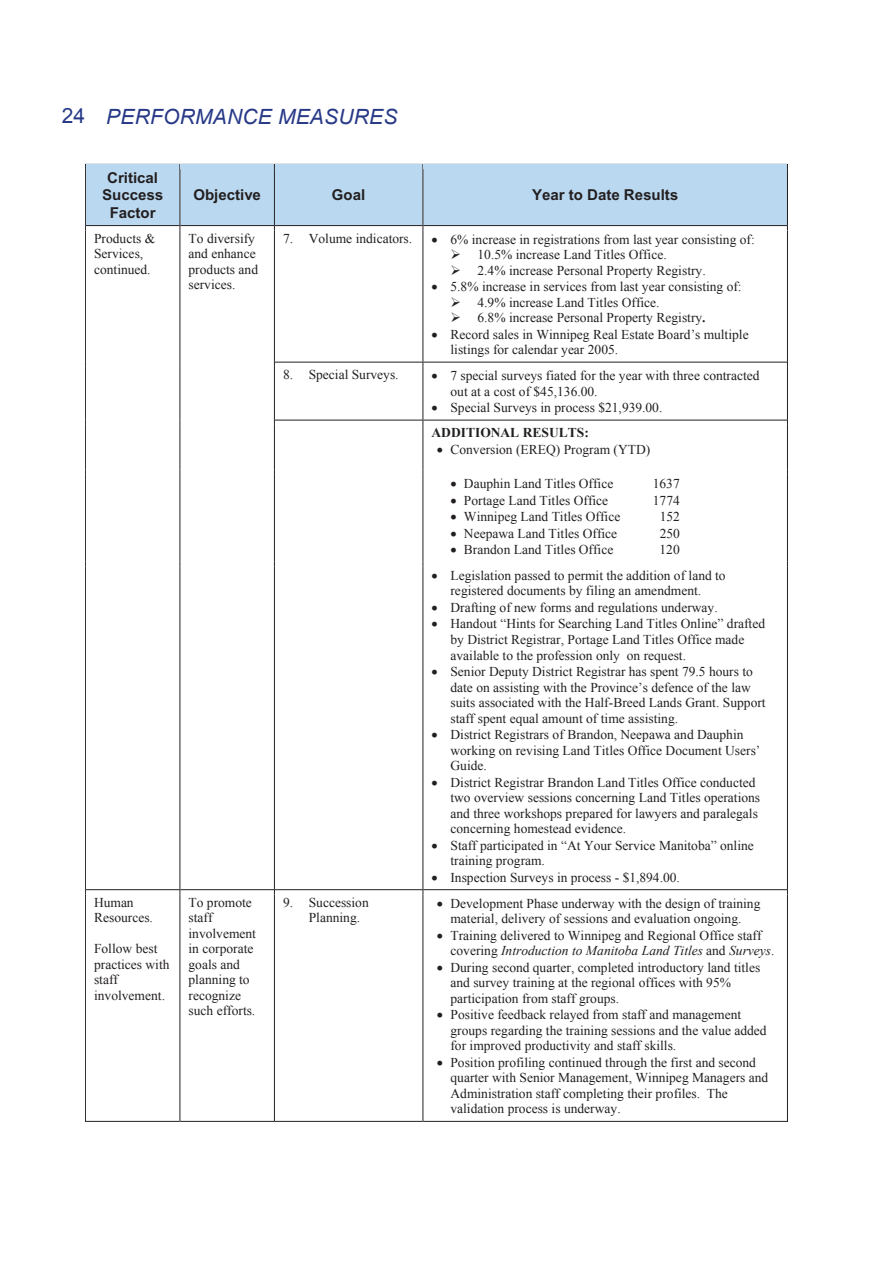
<style>
.page{position:relative;width:893px;height:1263px;background:#fff}
.page>*{position:absolute;margin:0;border:0;box-sizing:border-box;transform-origin:0 0}
.t1{font:italic 21px "Arial";letter-spacing:.01em;color:#273987}
.t2{font:700 15px/17.2px "Arial";color:#231f20;text-align:center}
.t3{font:13.5px/15.9px "Times New Roman";color:#231f20}
.t4{font:700 13.5px "Times New Roman";color:#231f20}
.s1{font-style:normal}
.s2{font-weight:700}
.s3{font-style:italic}
</style>
<div class="page">
<svg style="left:85px;top:164px;width:703px;height:66px;background:#bad7ed"></svg>
<hr style="left:85px;top:230px;width:1px;height:132px;background:#231f20">
<hr style="left:180px;top:230px;width:1px;height:132px;background:#231f20">
<hr style="left:274px;top:230px;width:1px;height:132px;background:#231f20">
<hr style="left:423px;top:230px;width:1px;height:132px;background:#231f20">
<hr style="left:787px;top:230px;width:1px;height:132px;background:#231f20">
<hr style="left:275px;top:362px;width:148px;height:1px;background:#231f20">
<hr style="left:423px;top:362px;width:364px;height:1px;background:#231f20">
<hr style="left:85px;top:367px;width:1px;height:53px;background:#231f20">
<hr style="left:180px;top:367px;width:1px;height:53px;background:#231f20">
<hr style="left:274px;top:367px;width:1px;height:53px;background:#231f20">
<hr style="left:423px;top:367px;width:1px;height:53px;background:#231f20">
<hr style="left:787px;top:367px;width:1px;height:53px;background:#231f20">
<hr style="left:275px;top:420px;width:148px;height:1px;background:#231f20">
<hr style="left:423px;top:420px;width:364px;height:1px;background:#231f20">
<hr style="left:85px;top:425px;width:1px;height:45px;background:#231f20">
<hr style="left:180px;top:425px;width:1px;height:45px;background:#231f20">
<hr style="left:274px;top:425px;width:1px;height:45px;background:#231f20">
<hr style="left:423px;top:425px;width:1px;height:45px;background:#231f20">
<hr style="left:787px;top:425px;width:1px;height:45px;background:#231f20">
<hr style="left:85px;top:475px;width:1px;height:87px;background:#231f20">
<hr style="left:180px;top:475px;width:1px;height:87px;background:#231f20">
<hr style="left:274px;top:475px;width:1px;height:87px;background:#231f20">
<hr style="left:423px;top:475px;width:1px;height:87px;background:#231f20">
<hr style="left:787px;top:475px;width:1px;height:87px;background:#231f20">
<hr style="left:85px;top:567px;width:1px;height:322px;background:#231f20">
<hr style="left:180px;top:567px;width:1px;height:322px;background:#231f20">
<hr style="left:274px;top:567px;width:1px;height:322px;background:#231f20">
<hr style="left:423px;top:567px;width:1px;height:322px;background:#231f20">
<hr style="left:787px;top:567px;width:1px;height:322px;background:#231f20">
<hr style="left:86px;top:889px;width:94px;height:1px;background:#231f20">
<hr style="left:180px;top:889px;width:94px;height:1px;background:#231f20">
<hr style="left:275px;top:889px;width:148px;height:1px;background:#231f20">
<hr style="left:423px;top:889px;width:364px;height:1px;background:#231f20">
<hr style="left:85px;top:894px;width:1px;height:228px;background:#231f20">
<hr style="left:85px;top:1121px;width:95px;height:1px;background:#231f20">
<hr style="left:180px;top:894px;width:1px;height:228px;background:#231f20">
<hr style="left:180px;top:1121px;width:94px;height:1px;background:#231f20">
<hr style="left:274px;top:894px;width:1px;height:228px;background:#231f20">
<hr style="left:275px;top:1121px;width:148px;height:1px;background:#231f20">
<hr style="left:423px;top:894px;width:1px;height:228px;background:#231f20">
<hr style="left:423px;top:1121px;width:364px;height:1px;background:#231f20">
<hr style="left:787px;top:894px;width:1px;height:228px;background:#231f20">
<h1 class="t1" style="left:62px;top:103px;width:337px"><span class="s1">24</span> PERFORMANCE MEASURES</h1>
<p class="t2" style="left:102px;top:169px;width:62px">Critical<br>Success<br>Factor</p>
<p class="t2" style="left:193px;top:186px;width:69px">Objective</p>
<p class="t2" style="left:332px;top:186px;width:35px">Goal</p>
<p class="t2" style="left:532px;top:186px;width:147px">Year to Date Results</p>
<p class="t3" style="left:283px;top:230px;width:131px">7. Volume indicators.</p>
<p class="t3" style="left:450px;top:231px;width:306px">6% increase in registrations from last year consisting of:</p>
<p class="t3" style="left:477px;top:246px;width:191px">10.5% increase Land Titles Office.</p>
<p class="t3" style="left:477px;top:262px;width:230px">2.4% increase Personal Property Registry.</p>
<p class="t3" style="left:450px;top:278px;width:293px">5.8% increase in services from last year consisting of:</p>
<p class="t3" style="left:477px;top:294px;width:184px">4.9% increase Land Titles Office.</p>
<p class="t3" style="left:477px;top:309px;width:230px">6.8% increase Personal Property Registry<span class="s2">.</span></p>
<p class="t3" style="left:450px;top:326px;width:300px">Record sales in Winnipeg Real Estate Board’s multiple</p>
<p class="t3" style="left:450px;top:341px;width:169px">listings for calendar year 2005.</p>
<p class="t3" style="left:283px;top:366px;width:117px">8. Special Surveys.</p>
<p class="t3" style="left:450px;top:367px;width:311px">7 special surveys fiated for the year with three contracted out at a cost of $45,136.00.<br>Special Surveys in process $21,939.00.</p>
<p class="t4" style="left:432px;top:423px;width:159px">ADDITIONAL RESULTS:</p>
<p class="t3" style="left:450px;top:441px;width:201px">Conversion (EREQ) Program (YTD)</p>
<p class="t3" style="left:464px;top:475px;width:151px">Dauphin Land Titles Office</p>
<p class="t3" style="left:653px;top:475px;width:28px">1637</p>
<p class="t3" style="left:464px;top:492px;width:146px">Portage Land Titles Office</p>
<p class="t3" style="left:653px;top:492px;width:28px">1774</p>
<p class="t3" style="left:464px;top:508px;width:158px">Winnipeg Land Titles Office</p>
<p class="t3" style="left:660px;top:508px;width:22px">152</p>
<p class="t3" style="left:464px;top:525px;width:155px">Neepawa Land Titles Office</p>
<p class="t3" style="left:660px;top:525px;width:22px">250</p>
<p class="t3" style="left:464px;top:541px;width:151px">Brandon Land Titles Office</p>
<p class="t3" style="left:659px;top:541px;width:22px">120</p>
<p class="t3" style="left:94px;top:230px;width:63px">Products &amp;<br>Services, continued.</p>
<p class="t3" style="left:189px;top:230px;width:71px;line-height:15.5px">To diversify and enhance products and services.</p>
<p class="t3" style="left:94px;top:894px;width:60px">Human<br>Resources.</p>
<p class="t3" style="left:94px;top:941px;width:77px">Follow best practices with staff involvement.</p>
<p class="t3" style="left:450px;top:567px;width:317px">Legislation passed to permit the addition of land to registered documents by filing an amendment.<br>Drafting of new forms and regulations underway.<br>Handout “Hints for Searching Land Titles Online” drafted by District Registrar, Portage Land Titles Office made available to the profession only on request.<br>Senior Deputy District Registrar has spent 79.5 hours to date on assisting with the Province’s defence of the law suits associated with the Half-Breed Lands Grant. Support staff spent equal amount of time assisting.<br>District Registrars of Brandon, Neepawa and Dauphin working on revising Land Titles Office Document Users’ Guide.<br>District Registrar Brandon Land Titles Office conducted two overview sessions concerning Land Titles operations and three workshops prepared for lawyers and paralegals concerning homestead evidence.<br>Staff participated in “At Your Service Manitoba” online training program.<br>Inspection Surveys in process - $1,894.00.</p>
<p class="t3" style="left:189px;top:894px;width:69px;line-height:15.5px">To promote staff involvement in corporate goals and planning to recognize such efforts.</p>
<p class="t3" style="left:309px;top:894px;width:62px;text-indent:-26px">9. Succession<br>Planning.</p>
<p class="t3" style="left:450px;top:895px;width:325px">Development Phase underway with the design of training material, delivery of sessions and evaluation ongoing.<br>Training delivered to Winnipeg and Regional Office staff covering <span class="s3">Introduction to Manitoba Land Titles</span> and <span class="s3">Surveys</span>.<br>During second quarter, completed introductory land titles and survey training at the regional offices with 95% participation from staff groups.<br>Positive feedback relayed from staff and management groups regarding the training sessions and the value added for improved productivity and staff skills.<br>Position profiling continued through the first and second quarter with Senior Management, Winnipeg Managers and Administration staff completing their profiles. The validation process is underway.</p>
</div>
